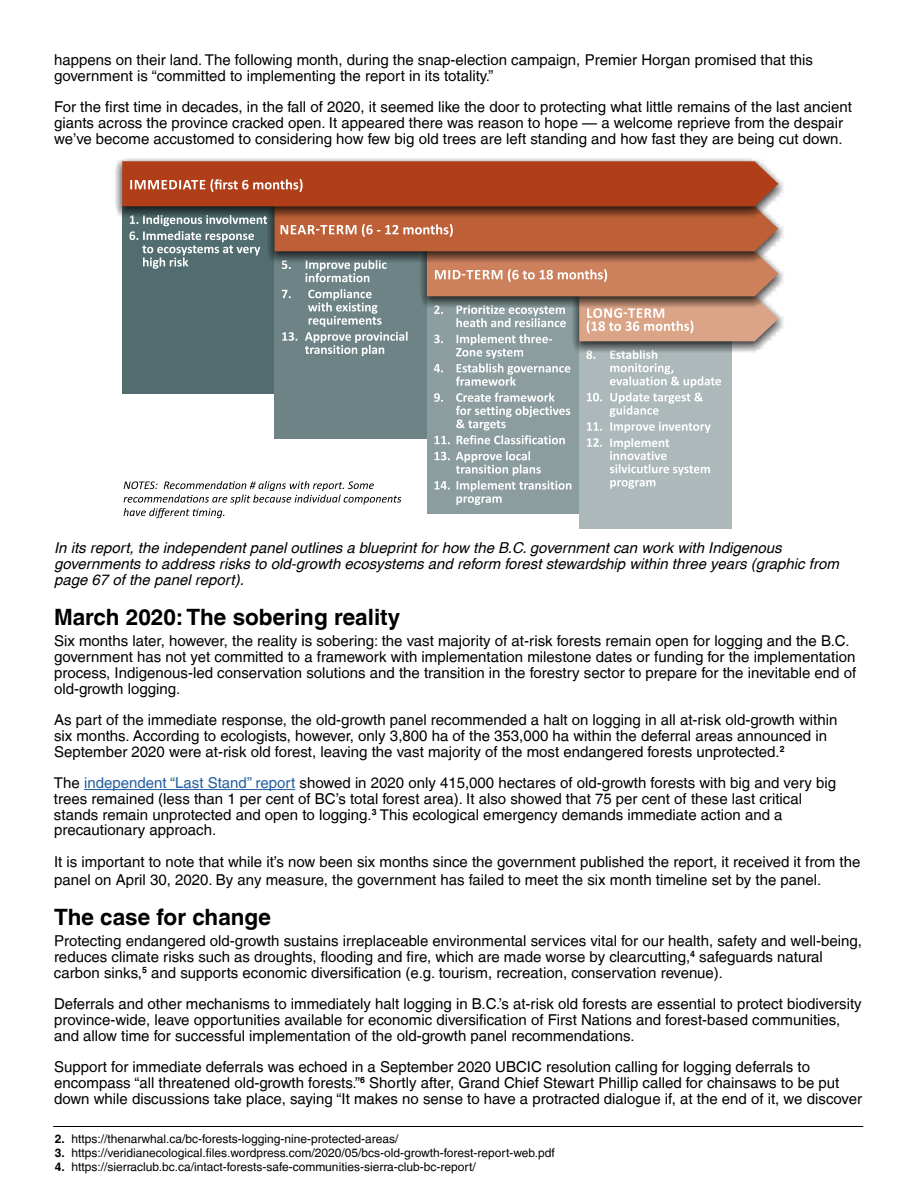
<style>
.page{position:relative;width:918px;height:1188px;background:#fff}
.page>*{position:absolute;margin:0;border:0;box-sizing:border-box;transform-origin:0 0}
.t1{font:700 22.5px "Helvetica LT";color:#000}
.t2{font:15px/15.8px "Helvetica LT";color:#000}
.t3{font:italic 15px/15.8px "Helvetica LT";color:#000}
.t4{font:700 13.2px "Calibri";color:#fff}
.t5{font:12px "Helvetica LT";color:#000}
.s1{color:#215e9e}
.s2{font-weight:700}
</style>
<div class="page">
<hr style="left:84px;top:789px;width:211px;height:1px;background:#215e9e">
<div style="left:579px;top:341px;width:153px;height:188px;background:#acb8ba"></div>
<svg style="left:778px;top:313px;width:6px;height:19px"></svg>
<svg style="left:115px;top:158px;width:669px;height:60px;fill:#e4e4e4"></svg>
<svg style="left:122px;top:161px;width:656px;height:357px"></svg>
<hr style="left:53px;top:1126px;width:810px;height:1px;background:#000">
<p class="t2" style="left:54px;top:52px;width:761px">happens on their land. The following month, during the snap-election campaign, Premier Horgan promised that this government is “committed to implementing the report in its totality.”</p>
<p class="t2" style="left:54px;top:99px;width:800px">For the first time in decades, in the fall of 2020, it seemed like the door to protecting what little remains of the last ancient giants across the province cracked open. It appeared there was reason to hope — a welcome reprieve from the despair we’ve become accustomed to considering how few big old trees are left standing and how fast they are being cut down.</p>
<p class="t4" style="left:609px;top:433px;width:62px">Implement</p>
<p class="t3" style="left:54px;top:540px;width:786px">In its report, the independent panel outlines a blueprint for how the B.C. government can work with Indigenous governments to address risks to old-growth ecosystems and reform forest stewardship within three years (graphic from page 67 of the panel report).</p>
<h1 class="t1" style="left:54px;top:604px;width:348px">March 2020: The sobering reality</h1>
<p class="t2" style="left:54px;top:633px;width:804px">Six months later, however, the reality is sobering: the vast majority of at-risk forests remain open for logging and the B.C. government has not yet committed to a framework with implementation milestone dates or funding for the implementation process, Indigenous-led conservation solutions and the transition in the forestry sector to prepare for the inevitable end of old-growth logging.</p>
<p class="t2" style="left:54px;top:712px;width:785px">As part of the immediate response, the old-growth panel recommended a halt on logging in all at-risk old-growth within six months. According to ecologists, however, only 3,800 ha of the 353,000 ha within the deferral areas announced in<br>September 2020 were at-risk old forest, leaving the vast majority of the most endangered forests unprotected.<sup>2</sup></p>
<p class="t2" style="left:54px;top:775px;width:784px">The <span class="s1">independent “Last Stand” report</span> showed in 2020 only 415,000 hectares of old-growth forests with big and very big trees remained (less than 1 per cent of BC’s total forest area). It also showed that 75 per cent of these last critical stands remain unprotected and open to logging.<sup>3</sup> This ecological emergency demands immediate action and a precautionary approach.</p>
<p class="t2" style="left:54px;top:853px;width:808px;line-height:18px">It is important to note that while it’s now been six months since the government published the report, it received it from the panel on April 30, 2020. By any measure, the government has failed to meet the six month timeline set by the panel.</p>
<h1 class="t1" style="left:54px;top:904px;width:219px">The case for change</h1>
<p class="t2" style="left:54px;top:933px;width:809px">Protecting endangered old-growth sustains irreplaceable environmental services vital for our health, safety and well-being, reduces climate risks such as droughts, flooding and fire, which are made worse by clearcutting,<sup>4</sup> safeguards natural carbon sinks,<sup>5</sup> and supports economic diversification (e.g. tourism, recreation, conservation revenue).</p>
<p class="t2" style="left:54px;top:996px;width:809px">Deferrals and other mechanisms to immediately halt logging in B.C.’s at-risk old forests are essential to protect biodiversity province-wide, leave opportunities available for economic diversification of First Nations and forest-based communities, and allow time for successful implementation of the old-growth panel recommendations.</p>
<p class="t2" style="left:54px;top:1059px;width:810px">Support for immediate deferrals was echoed in a September 2020 UBCIC resolution calling for logging deferrals to encompass “all threatened old-growth forests.”<sup>6</sup> Shortly after, Grand Chief Stewart Phillip called for chainsaws to be put down while discussions take place, saying “It makes no sense to have a protracted dialogue if, at the end of it, we discover</p>
<p class="t5" style="left:55px;top:1131px;width:345px"><span class="s2">2.</span> https://thenarwhal.ca/bc-forests-logging-nine-protected-areas/</p>
<p class="t5" style="left:55px;top:1146px;width:502px"><span class="s2">3.</span> https://veridianecological.files.wordpress.com/2020/05/bcs-old-growth-forest-report-web.pdf</p>
<p class="t5" style="left:55px;top:1160px;width:423px"><span class="s2">4.</span> https://sierraclub.bc.ca/intact-forests-safe-communities-sierra-club-bc-report/</p>
</div>
